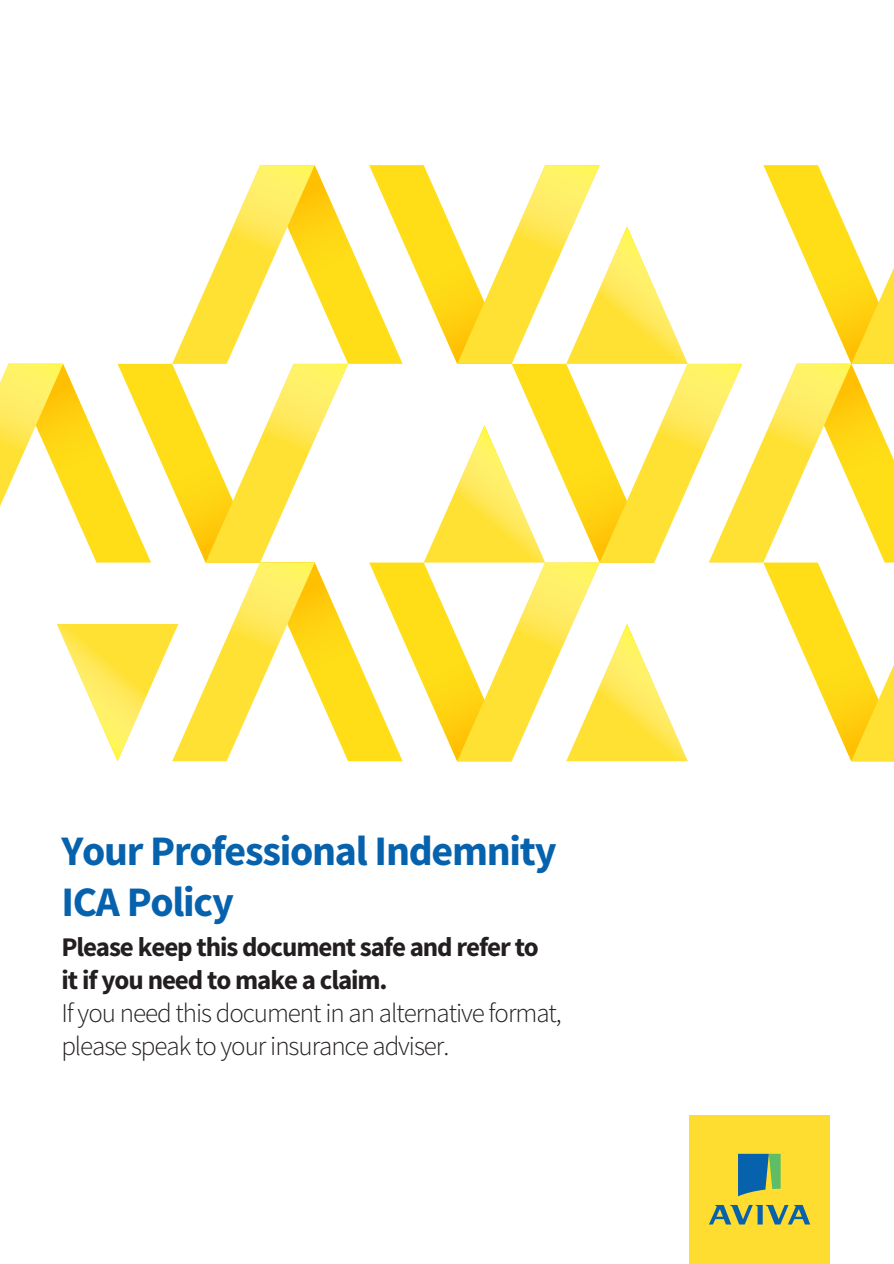
<style>
.page{position:relative;width:894px;height:1264px;background:#fff}
.page>*{position:absolute;margin:0;border:0;box-sizing:border-box;transform-origin:0 0}
.t1{font:700 42px/51.8px "Source Sans Pro";letter-spacing:-.03em;color:#0762ad}
.t2{font:300 27px/33px "Source Sans Pro";letter-spacing:-.04em;color:#231f20}
.t3{font:700 27px/33px "Source Sans Pro";letter-spacing:-.04em;color:#231f20}
</style>
<div class="page">
<svg style="left:0;top:165px;width:894px;height:596px"></svg>
<div style="left:689px;top:1114px;width:141px;height:150px;background:#ffdc30"></div>
<svg style="left:738px;top:1153px;width:42px;height:43px"></svg>
<svg style="left:709px;top:1205px;width:101px;height:19px"></svg>
<h1 class="t1" style="left:61px;top:824px;width:497px">Your Professional Indemnity<br>ICA Policy</h1>
<p class="t3" style="left:61px;top:930px;width:479px">Please keep this document safe and refer to it if you need to make a claim.</p>
<p class="t2" style="left:61px;top:996px;width:502px">If you need this document in an alternative format, please speak to your insurance adviser.</p>
</div>
